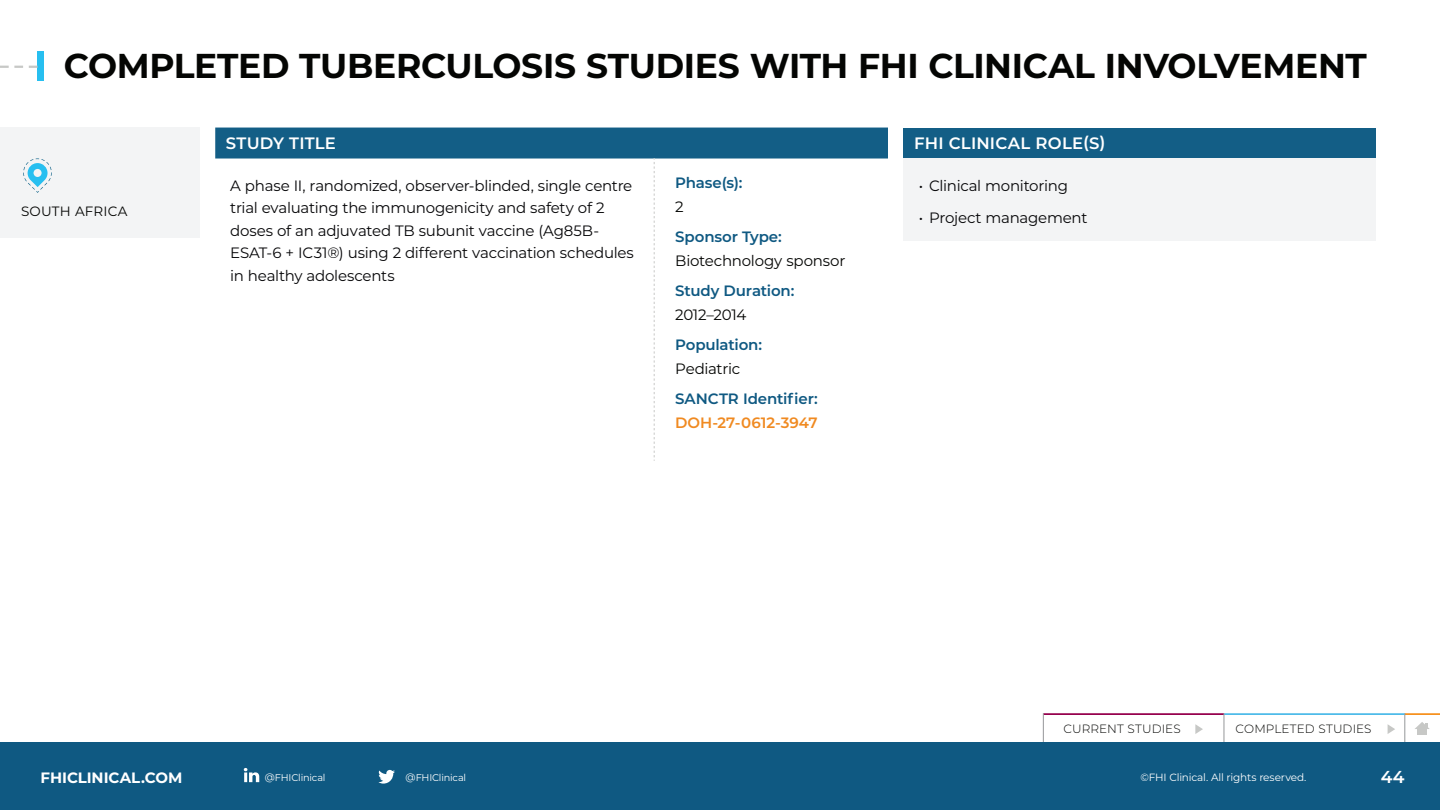
<style>
.page{position:relative;width:1440px;height:810px;background:#fff}
.page>*{position:absolute;margin:0;border:0;box-sizing:border-box;transform-origin:0 0}
.t1{font:700 34.5px "Montserrat";letter-spacing:-.01em;color:#040503}
.t2{font:600 17.25px "Montserrat";color:#fff}
.t3{font:600 16.5px "Montserrat";letter-spacing:.01em;color:#fff}
.t4{font:15px/22.5px "Montserrat";letter-spacing:-.015em;color:#060608}
.t5{font:600 15px "Montserrat";letter-spacing:-.01em;color:#0f5982}
.t6{font:15px "Montserrat";letter-spacing:-.02em;color:#040503}
.t7{font:600 15px "Montserrat";letter-spacing:-.005em;color:#f08a21}
.t8{font:700 15px "Montserrat";color:#fff}
.t9{font:13.5px "Montserrat";letter-spacing:.015em;color:#040503}
.t10{font:300 12px "Montserrat";letter-spacing:.01em;color:#040503}
.t11{font:10.5px "Montserrat";letter-spacing:-.02em;color:#fff}
.t12{font:9.75px "Montserrat";letter-spacing:-.02em;color:#fff}
</style>
<div class="page">
<hr style="left:1405px;top:713px;width:35px;height:2px;background:#f6911e">
<div style="left:1417px;top:728px;width:10px;height:7px;background:#c7c8c6"></div>
<svg style="left:1415px;top:722px;width:15px;height:7px"></svg>
<svg style="left:1388px;top:724px;width:7px;height:10px"></svg>
<hr style="left:1224px;top:713px;width:181px;height:2px;background:#4dbbe9">
<hr style="left:1043px;top:713px;width:181px;height:2px;background:#96014d">
<svg style="left:1195px;top:724px;width:8px;height:10px"></svg>
<hr style="left:1043px;top:713px;width:1px;height:30px;background:#959799">
<hr style="left:1224px;top:713px;width:1px;height:30px;background:#959799">
<hr style="left:1405px;top:713px;width:1px;height:30px;background:#959799">
<div style="left:38px;top:52px;width:6px;height:29px;background:#27bff0"></div>
<div style="left:0;top:742px;width:1440px;height:68px;background:#0f5982"></div>
<svg style="left:378px;top:770px;width:17px;height:14px"></svg>
<svg style="left:244px;top:768px;width:15px;height:14px"></svg>
<svg style="left:0;top:66px;width:38px;height:2px"></svg>
<div style="left:0;top:128px;width:200px;height:110px;background:#f3f4f5"></div>
<svg style="left:23px;top:159px;width:29px;height:34px"></svg>
<svg style="left:215px;top:128px;width:673px;height:333px"></svg>
<div style="left:904px;top:128px;width:472px;height:31px;background:#135e86"></div>
<div style="left:904px;top:159px;width:472px;height:82px;background:#f3f4f5"></div>
<h1 class="t1" style="left:64px;top:41px;width:1305px">COMPLETED TUBERCULOSIS STUDIES WITH FHI CLINICAL INVOLVEMENT</h1>
<p class="t9" style="left:21px;top:202px;width:108px">SOUTH AFRICA</p>
<p class="t3" style="left:226px;top:132px;width:112px">STUDY TITLE</p>
<p class="t4" style="left:230px;top:174px;width:405px">A phase II, randomized, observer-blinded, single centre trial evaluating the immunogenicity and safety of 2 doses of an adjuvated TB subunit vaccine (Ag85B-ESAT-6 + IC31®) using 2 different vaccination schedules in healthy adolescents</p>
<p class="t5" style="left:675px;top:172px;width:69px">Phase(s):</p>
<p class="t6" style="left:675px;top:196px;width:10px">2</p>
<p class="t5" style="left:675px;top:226px;width:108px">Sponsor Type:</p>
<p class="t6" style="left:675px;top:250px;width:172px">Biotechnology sponsor</p>
<p class="t5" style="left:675px;top:280px;width:121px">Study Duration:</p>
<p class="t6" style="left:675px;top:304px;width:73px">2012–2014</p>
<p class="t5" style="left:675px;top:334px;width:88px">Population:</p>
<p class="t6" style="left:675px;top:358px;width:67px">Pediatric</p>
<p class="t5" style="left:675px;top:388px;width:144px">SANCTR Identifier:</p>
<p class="t7" style="left:675px;top:412px;width:144px">DOH-27-0612-3947</p>
<p class="t3" style="left:914px;top:132px;width:193px">FHI CLINICAL ROLE(S)</p>
<p class="t4" style="left:919px;top:174px;width:151px">• Clinical monitoring</p>
<p class="t4" style="left:919px;top:206px;width:170px">• Project management</p>
<p class="t10" style="left:1064px;top:721px;width:119px">CURRENT STUDIES</p>
<p class="t10" style="left:1236px;top:721px;width:138px">COMPLETED STUDIES</p>
<p class="t8" style="left:40px;top:767px;width:143px">FHICLINICAL.COM</p>
<p class="t12" style="left:265px;top:771px;width:62px">@FHIClinical</p>
<p class="t12" style="left:406px;top:770px;width:62px">@FHIClinical</p>
<p class="t11" style="left:1140px;top:770px;width:168px">©FHI Clinical. All rights reserved.</p>
<p class="t2" style="left:1381px;top:765px;width:25px">44</p>
</div>
